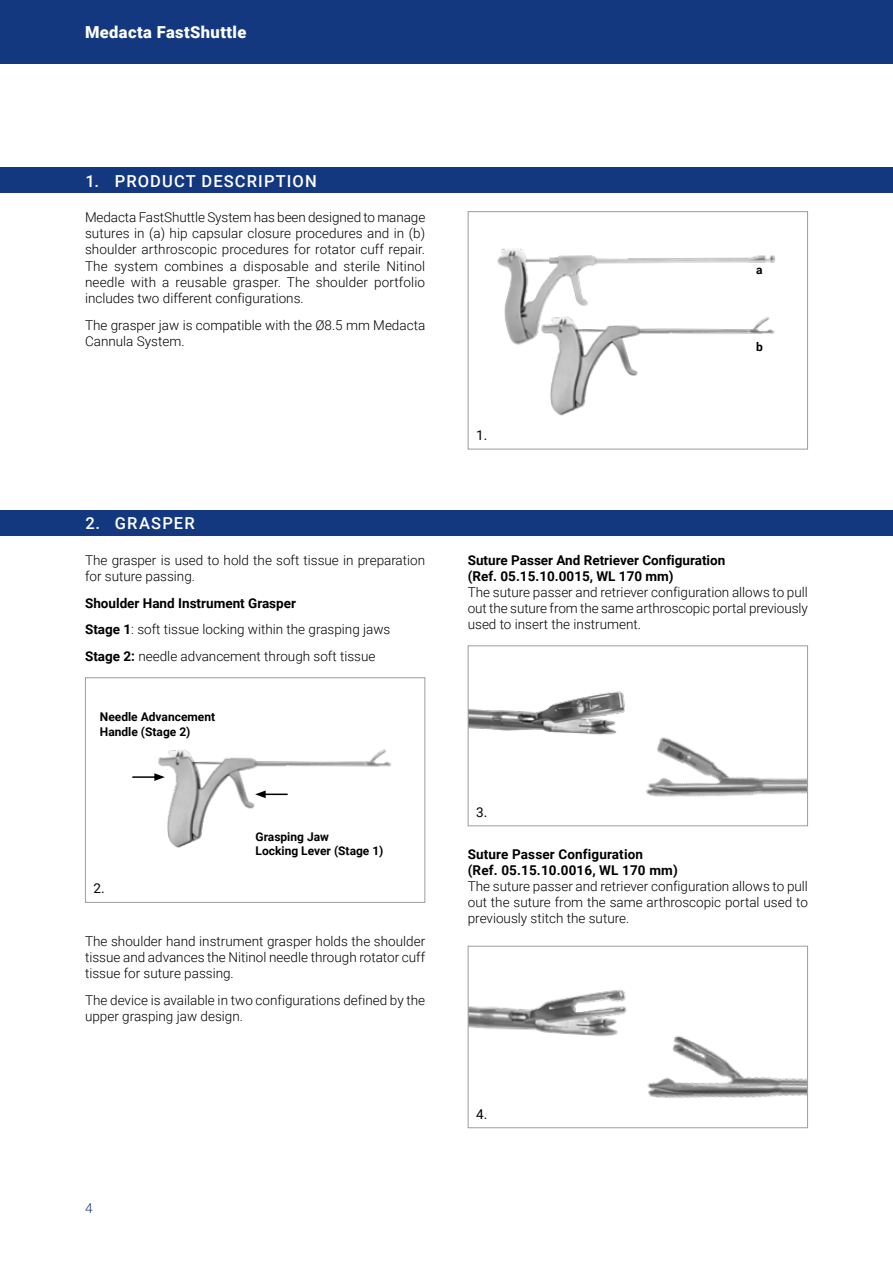
<style>
.page{position:relative;width:893px;height:1263px;background:#fff}
.page>*{position:absolute;margin:0;border:0;box-sizing:border-box;transform-origin:0 0}
.t1{font:500 16.5px "Roboto";letter-spacing:.07em;color:#fff}
.t2{font:900 16.5px "Roboto";letter-spacing:.025em;color:#fff}
.t3{font:300 13.5px/16.2px "Roboto";color:#000;text-align:justify}
.t4{font:700 13.5px/16.2px "Roboto";color:#000}
.t5{font:13.5px "Roboto";color:#000}
.t6{font:300 13.5px "Roboto";color:#14387f}
.t7{font:700 12px/14.4px "Roboto";color:#000}
.s1{font-weight:700}
</style>
<div class="page">
<div style="left:0;top:0;width:893px;height:64px;background:#14387f"></div>
<div style="left:0;top:168px;width:893px;height:25px;background:#14387f"></div>
<img style="left:497px;top:249px;width:278px;height:96px">
<img style="left:534px;top:258px;width:241px;height:158px">
<div style="left:468px;top:211px;width:340px;height:238px;border:1px solid #9d9d9c"></div>
<div style="left:0;top:510px;width:893px;height:26px;background:#14387f"></div>
<img style="left:158px;top:749px;width:234px;height:99px">
<hr style="left:263px;top:793px;width:25px;height:2px;background:#000">
<svg style="left:255px;top:790px;width:11px;height:8px"></svg>
<hr style="left:132px;top:776px;width:25px;height:2px;background:#000">
<svg style="left:154px;top:773px;width:11px;height:8px"></svg>
<div style="left:85px;top:677px;width:340px;height:226px;border:1px solid #9d9d9c"></div>
<img style="left:646px;top:738px;width:160px;height:59px">
<img style="left:470px;top:691px;width:197px;height:90px">
<div style="left:468px;top:645px;width:340px;height:181px;border:1px solid #9d9d9c"></div>
<img style="left:470px;top:998px;width:91px;height:36px">
<img style="left:561px;top:989px;width:245px;height:109px">
<div style="left:468px;top:946px;width:340px;height:182px;border:1px solid #9d9d9c"></div>
<p class="t2" style="left:85px;top:21px;width:163px">Medacta FastShuttle</p>
<p class="t1" style="left:85px;top:169px;width:233px">1. PRODUCT DESCRIPTION</p>
<p class="t3" style="left:85px;top:209px;width:342px">Medacta FastShuttle System has been designed to manage sutures in (a) hip capsular closure procedures and in (b) shoulder arthroscopic procedures for rotator cuff repair.<br>The system combines a disposable and sterile Nitinol needle with a reusable grasper. The shoulder portfolio includes two different configurations.</p>
<p class="t3" style="left:85px;top:316px;width:342px">The grasper jaw is compatible with the Ø8.5 mm Medacta<br>Cannula System.</p>
<p class="t1" style="left:85px;top:512px;width:111px">2. GRASPER</p>
<p class="t3" style="left:85px;top:551px;width:342px">The grasper is used to hold the soft tissue in preparation for suture passing.</p>
<p class="t3" style="left:85px;top:589px;width:307px;line-height:26.8px;text-align:left"><span class="s1">Shoulder Hand Instrument Grasper<br>Stage 1</span>: soft tissue locking within the grasping jaws<br><span class="s1">Stage 2:</span> needle advancement through soft tissue</p>
<p class="t7" style="left:100px;top:709px;width:117px">Needle Advancement<br>Handle (Stage 2)</p>
<p class="t5" style="left:94px;top:879px;width:13px">2.</p>
<p class="t7" style="left:256px;top:829px;width:129px">Grasping Jaw<br>Locking Lever (Stage 1)</p>
<p class="t3" style="left:85px;top:932px;width:342px">The shoulder hand instrument grasper holds the shoulder tissue and advances the Nitinol needle through rotator cuff tissue for suture passing.</p>
<p class="t3" style="left:85px;top:991px;width:342px">The device is available in two configurations defined by the upper grasping jaw design.</p>
<p class="t6" style="left:85px;top:1198px;width:9px">4</p>
<p class="t7" style="left:756px;top:262px;width:8px">a</p>
<p class="t5" style="left:476px;top:426px;width:13px">1.</p>
<p class="t7" style="left:756px;top:339px;width:8px">b</p>
<p class="t4" style="left:468px;top:551px;width:259px">Suture Passer And Retriever Configuration (Ref. 05.15.10.0015, WL 170 mm)</p>
<p class="t3" style="left:468px;top:584px;width:342px">The suture passer and retriever configuration allows to pull out the suture from the same arthroscopic portal previously used to insert the instrument.</p>
<p class="t5" style="left:476px;top:803px;width:13px">3.</p>
<p class="t4" style="left:468px;top:845px;width:211px">Suture Passer Configuration<br>(Ref. 05.15.10.0016, WL 170 mm)</p>
<p class="t3" style="left:468px;top:878px;width:342px">The suture passer and retriever configuration allows to pull out the suture from the same arthroscopic portal used to previously stitch the suture.</p>
<p class="t5" style="left:476px;top:1104px;width:13px">4.</p>
</div>
